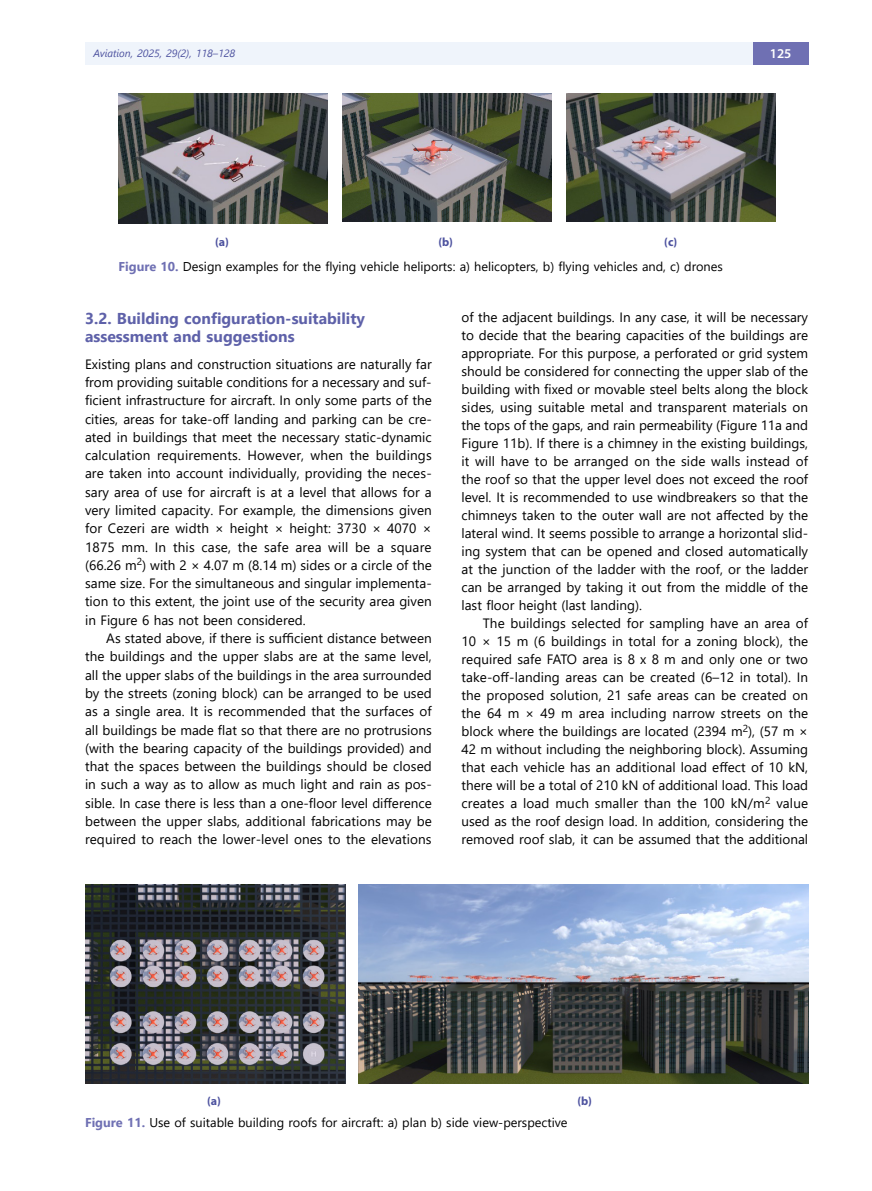
<style>
.page{position:relative;width:872px;height:1191px;background:#fff}
.page>*{position:absolute;margin:0;border:0;box-sizing:border-box;transform-origin:0 0}
.t1{font:700 15.75px/18.3px "Segoe UI";color:#5e61a9}
.t2{font:13.5px/18px "Segoe UI";color:#000;text-align:justify}
.t3{font:600 13.5px "Myriad Pro";color:#fff}
.t4{font:12.75px "Segoe UI";color:#000}
.t5{font:700 12px "Myriad Pro";color:#4d529f}
.t6{font:italic 10.5px "Segoe UI";color:#4d529f}
.s1{font-weight:700;color:#6f70b3}
</style>
<div class="page">
<div style="left:85px;top:43px;width:668px;height:22px;background:#eff4fb"></div>
<div style="left:753px;top:43px;width:55px;height:22px;background:#6f70b3"></div>
<img style="left:119px;top:94px;width:209px;height:129px">
<img style="left:342px;top:94px;width:209px;height:127px">
<img style="left:566px;top:94px;width:209px;height:127px">
<img style="left:85px;top:884px;width:261px;height:199px">
<img style="left:358px;top:884px;width:450px;height:199px">
<p class="t6" style="left:94px;top:43px;width:143px">Aviation, 2025, 29(2), 118–128</p>
<p class="t3" style="left:769px;top:45px;width:23px">125</p>
<p class="t5" style="left:215px;top:234px;width:15px">(a)</p>
<p class="t5" style="left:438px;top:234px;width:16px">(b)</p>
<p class="t5" style="left:664px;top:234px;width:14px">(c)</p>
<p class="t4" style="left:119px;top:254px;width:606px"><span class="s1">Figure 10.</span> Design examples for the flying vehicle heliports: a) helicopters, b) flying vehicles and, c) drones</p>
<p class="t1" style="left:85px;top:308px;width:281px">3.2. Building configuration-suitability assessment and suggestions</p>
<p class="t2" style="left:85px;top:353px;width:348px">Existing plans and construction situations are naturally far from providing suitable conditions for a necessary and suf&shy;ficient infrastructure for aircraft. In only some parts of the cities, areas for take-off landing and parking can be cre&shy;ated in buildings that meet the necessary static-dynamic calculation requirements. However, when the buildings are taken into account individually, providing the neces&shy;sary area of use for aircraft is at a level that allows for a very limited capacity. For example, the dimensions given for Cezeri are width × height × height: 3730 × 4070 × 1875 mm. In this case, the safe area will be a square (66.26 m<sup>2</sup>) with 2 × 4.07 m (8.14 m) sides or a circle of the same size. For the simultaneous and singular implementa&shy;tion to this extent, the joint use of the security area given in Figure 6 has not been considered.</p>
<p class="t2" style="left:85px;top:628px;width:348px;text-indent:21px">As stated above, if there is sufficient distance between the buildings and the upper slabs are at the same level, all the upper slabs of the buildings in the area surrounded by the streets (zoning block) can be arranged to be used as a single area. It is recommended that the surfaces of all buildings be made flat so that there are no protrusions (with the bearing capacity of the buildings provided) and that the spaces between the buildings should be closed in such a way as to allow as much light and rain as pos&shy;sible. In case there is less than a one-floor level difference between the upper slabs, additional fabrications may be required to reach the lower-level ones to the elevations</p>
<p class="t2" style="left:461px;top:307px;width:348px">of the adjacent buildings. In any case, it will be necessary to decide that the bearing capacities of the buildings are appropriate. For this purpose, a perforated or grid system should be considered for connecting the upper slab of the building with fixed or movable steel belts along the block sides, using suitable metal and transparent materials on the tops of the gaps, and rain permeability (Figure 11a and Figure 11b). If there is a chimney in the existing buildings, it will have to be arranged on the side walls instead of the roof so that the upper level does not exceed the roof level. It is recommended to use windbreakers so that the chimneys taken to the outer wall are not affected by the lateral wind. It seems possible to arrange a horizontal slid&shy;ing system that can be opened and closed automatically at the junction of the ladder with the roof, or the ladder can be arranged by taking it out from the middle of the last floor height (last landing).</p>
<p class="t2" style="left:461px;top:613px;width:348px;text-indent:21px">The buildings selected for sampling have an area of 10 × 15 m (6 buildings in total for a zoning block), the required safe FATO area is 8 x 8 m and only one or two take-off-landing areas can be created (6–12 in total). In the proposed solution, 21 safe areas can be created on the 64 m × 49 m area including narrow streets on the block where the buildings are located (2394 m<sup>2</sup>), (57 m × 42 m without including the neighboring block). Assuming that each vehicle has an additional load effect of 10 kN, there will be a total of 210 kN of additional load. This load creates a load much smaller than the 100 kN/m<sup>2</sup> value used as the roof design load. In addition, considering the removed roof slab, it can be assumed that the additional</p>
<p class="t5" style="left:207px;top:1093px;width:15px">(a)</p>
<p class="t5" style="left:577px;top:1093px;width:16px">(b)</p>
<p class="t4" style="left:85px;top:1110px;width:484px"><span class="s1">Figure 11.</span> Use of suitable building roofs for aircraft: a) plan b) side view-perspective</p>
</div>
